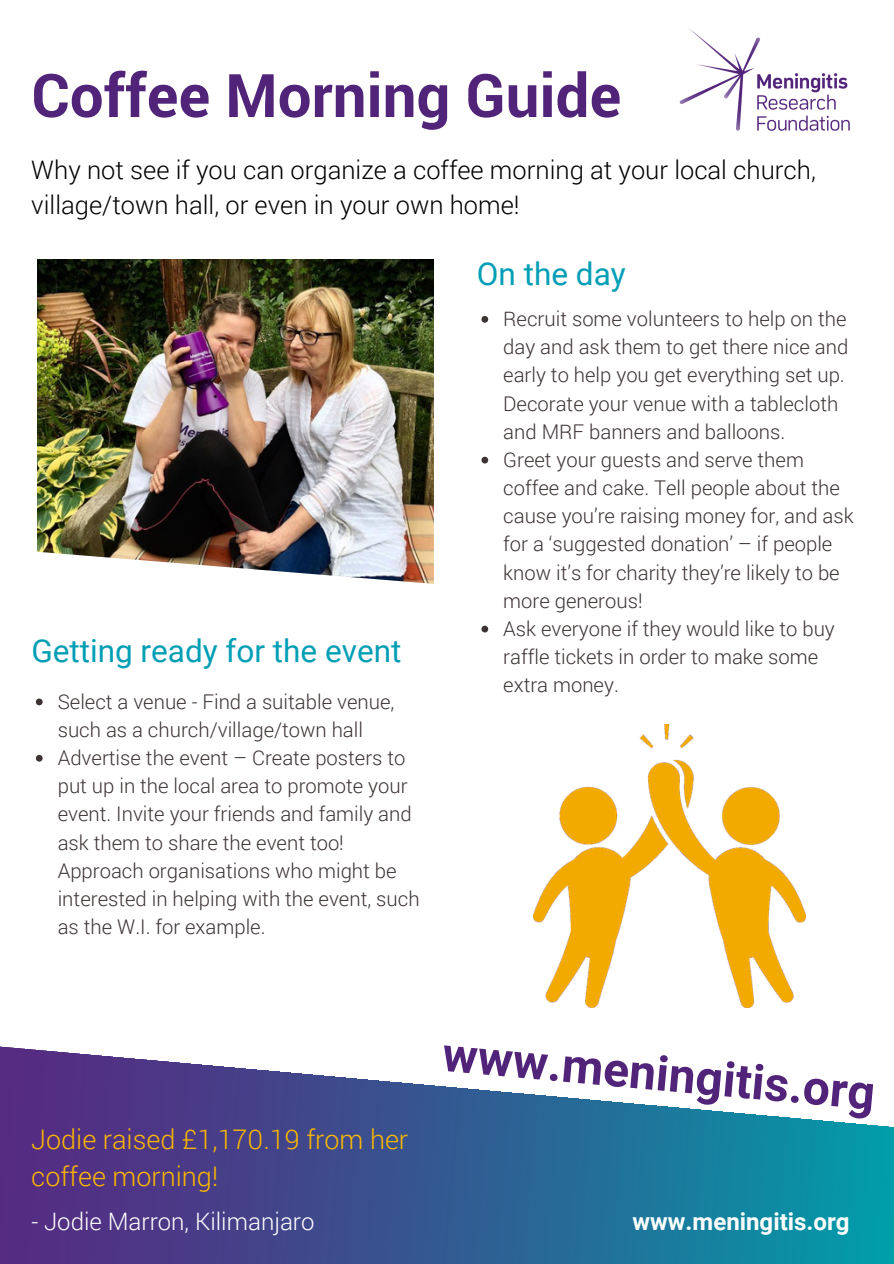
<style>
.page{position:relative;width:894px;height:1264px;background:#fff}
.page>*{position:absolute;margin:0;border:0;box-sizing:border-box;transform-origin:0 0}
.t1{font:700 60px "Roboto";color:#51247a}
.t2{font:700 48px "Roboto";color:#51247a}
.t3{font:31.5px "Roboto";color:#009eb5}
.t4{font:300 27px/37.2px "Roboto";color:#fab600}
.t5{font:300 25.5px/35px "Roboto";color:#000}
.t6{font:300 24px "Roboto";color:#fff}
.t7{font:700 24px "Roboto";color:#fefffc}
.t8{font:300 20.25px/28.2px "Roboto";color:#3c3333}
</style>
<div class="page">
<svg style="left:36px;top:698px;width:7px;height:7px"></svg>
<svg style="left:36px;top:755px;width:7px;height:6px"></svg>
<svg style="left:481px;top:316px;width:7px;height:7px"></svg>
<svg style="left:481px;top:457px;width:7px;height:6px"></svg>
<svg style="left:481px;top:625px;width:7px;height:7px"></svg>
<img style="left:0;top:1046px;width:893px;height:217px">
<img style="left:679px;top:28px;width:171px;height:103px">
<img style="left:38px;top:259px;width:396px;height:292px">
<img style="left:37px;top:551px;width:397px;height:33px">
<img style="left:533px;top:724px;width:272px;height:283px">
<h1 class="t1" style="left:31px;top:54px;width:591px">Coffee Morning Guide</h1>
<p class="t5" style="left:31px;top:151px;width:785px">Why not see if you can organize a coffee morning at your local church, village/town hall, or even in your own home!</p>
<h3 class="t3" style="left:31px;top:632px;width:371px">Getting ready for the event</h3>
<p class="t8" style="left:58px;top:686px;width:363px">Select a venue - Find a suitable venue, such as a church/village/town hall Advertise the event – Create posters to put up in the local area to promote your event. Invite your friends and family and ask them to share the event too!<br>Approach organisations who might be interested in helping with the event, such as the W.I. for example.</p>
<h3 class="t3" style="left:477px;top:256px;width:150px">On the day</h3>
<p class="t8" style="left:503px;top:304px;width:352px">Recruit some volunteers to help on the day and ask them to get there nice and early to help you get everything set up.<br>Decorate your venue with a tablecloth and MRF banners and balloons.<br>Greet your guests and serve them coffee and cake. Tell people about the cause you’re raising money for, and ask for a ‘suggested donation’ – if people know it’s for charity they’re likely to be more generous!<br>Ask everyone if they would like to buy raffle tickets in order to make some extra money.</p>
<h2 class="t2" style="left:445px;top:1027px;width:435px;rotate:5deg">www.meningitis.org</h2>
<h3 class="t4" style="left:31px;top:1119px;width:378px">Jodie raised £1,170.19 from her coffee morning!</h3>
<p class="t6" style="left:31px;top:1204px;width:284px">- Jodie Marron, Kilimanjaro</p>
<p class="t7" style="left:632px;top:1207px;width:218px">www.meningitis.org</p>
</div>
